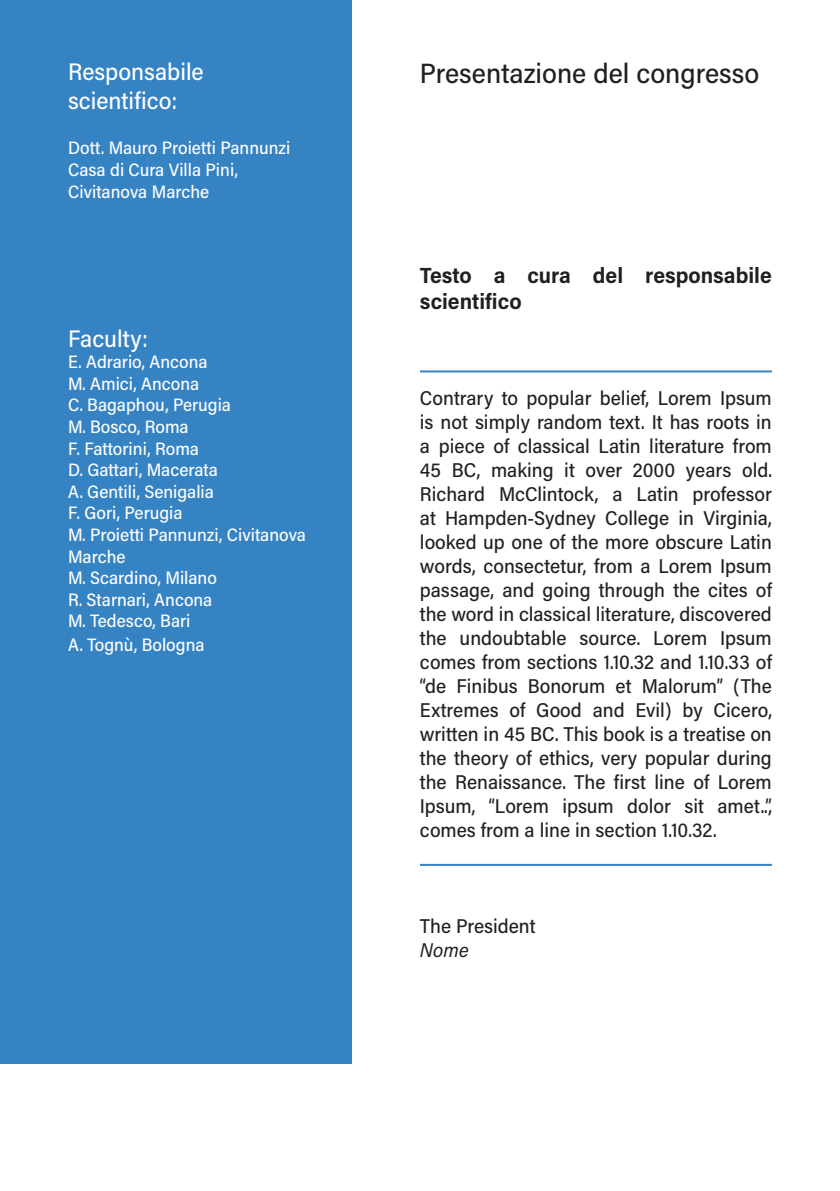
<style>
.page{position:relative;width:840px;height:1191px;background:#fff}
.page>*{position:absolute;margin:0;border:0;box-sizing:border-box;transform-origin:0 0}
.t1{font:500 28px "Acumin Pro Semi Cond";color:#231f20}
.t2{font:500 24px/28.8px "Acumin Pro Semi Cond";color:#fff}
.t3{font:700 22px/26.4px "Acumin Pro Semi Cond";color:#231f20}
.t4{font:500 20px/24px "Acumin Pro Semi Cond";color:#231f20;text-align:justify}
.t5{font:italic 20px "Acumin Pro Semi Cond";color:#231f20}
.t6{font:500 18px/21.6px "Acumin Pro Semi Cond";color:#fff}
</style>
<div class="page">
<div style="left:0;top:0;width:351px;height:1063px;background:#3683c4"></div>
<hr style="left:420px;top:370px;width:351px;height:2px;background:#3683c4">
<hr style="left:420px;top:864px;width:351px;height:2px;background:#3683c4">
<p class="t2" style="left:68px;top:56px;width:137px">Responsabile scientifico:</p>
<p class="t6" style="left:68px;top:137px;width:224px">Dott. Mauro Proietti Pannunzi<br>Casa di Cura Villa Pini,<br>Civitanova Marche</p>
<p class="t2" style="left:68px;top:323px;width:81px">Faculty:</p>
<p class="t6" style="left:68px;top:350px;width:141px">E. Adrario, Ancona</p>
<p class="t6" style="left:68px;top:372px;width:133px">M. Amici, Ancona</p>
<p class="t6" style="left:68px;top:393px;width:164px">C. Bagaphou, Perugia</p>
<p class="t6" style="left:68px;top:415px;width:122px">M. Bosco, Roma</p>
<p class="t6" style="left:68px;top:437px;width:132px">F. Fattorini, Roma</p>
<p class="t6" style="left:68px;top:458px;width:151px">D. Gattari, Macerata</p>
<p class="t6" style="left:68px;top:480px;width:147px">A. Gentili, Senigalia</p>
<p class="t6" style="left:68px;top:501px;width:116px">F. Gori, Perugia</p>
<p class="t6" style="left:68px;top:523px;width:239px">M. Proietti Pannunzi, Civitanova<br>Marche</p>
<p class="t6" style="left:68px;top:566px;width:150px">M. Scardino, Milano</p>
<p class="t6" style="left:68px;top:588px;width:146px">R. Starnari, Ancona</p>
<p class="t6" style="left:68px;top:609px;width:124px">M. Tedesco, Bari</p>
<p class="t6" style="left:68px;top:633px;width:138px">A. Tognù, Bologna</p>
<p class="t1" style="left:420px;top:54px;width:341px">Presentazione del congresso</p>
<p class="t3" style="left:420px;top:261px;width:353px">Testo a cura del responsabile scientifico</p>
<p class="t4" style="left:420px;top:385px;width:353px">Contrary to popular belief, Lorem Ipsum is not simply random text. It has roots in a piece of classical Latin literature from 45 BC, making it over 2000 years old.<br>Richard McClintock, a Latin professor at Hampden-Sydney College in Virginia, looked up one of the more obscure Latin words, consectetur, from a Lorem Ipsum passage, and going through the cites of the word in classical literature, discovered the undoubtable source. Lorem Ipsum comes from sections 1.10.32 and 1.10.33 of “de Finibus Bonorum et Malorum” (The Extremes of Good and Evil) by Cicero, written in 45 BC. This book is a treatise on the theory of ethics, very popular during the Renaissance. The first line of Lorem Ipsum, “Lorem ipsum dolor sit amet..”, comes from a line in section 1.10.32.</p>
<p class="t4" style="left:420px;top:913px;width:117px">The President</p>
<p class="t5" style="left:420px;top:936px;width:50px">Nome</p>
</div>
